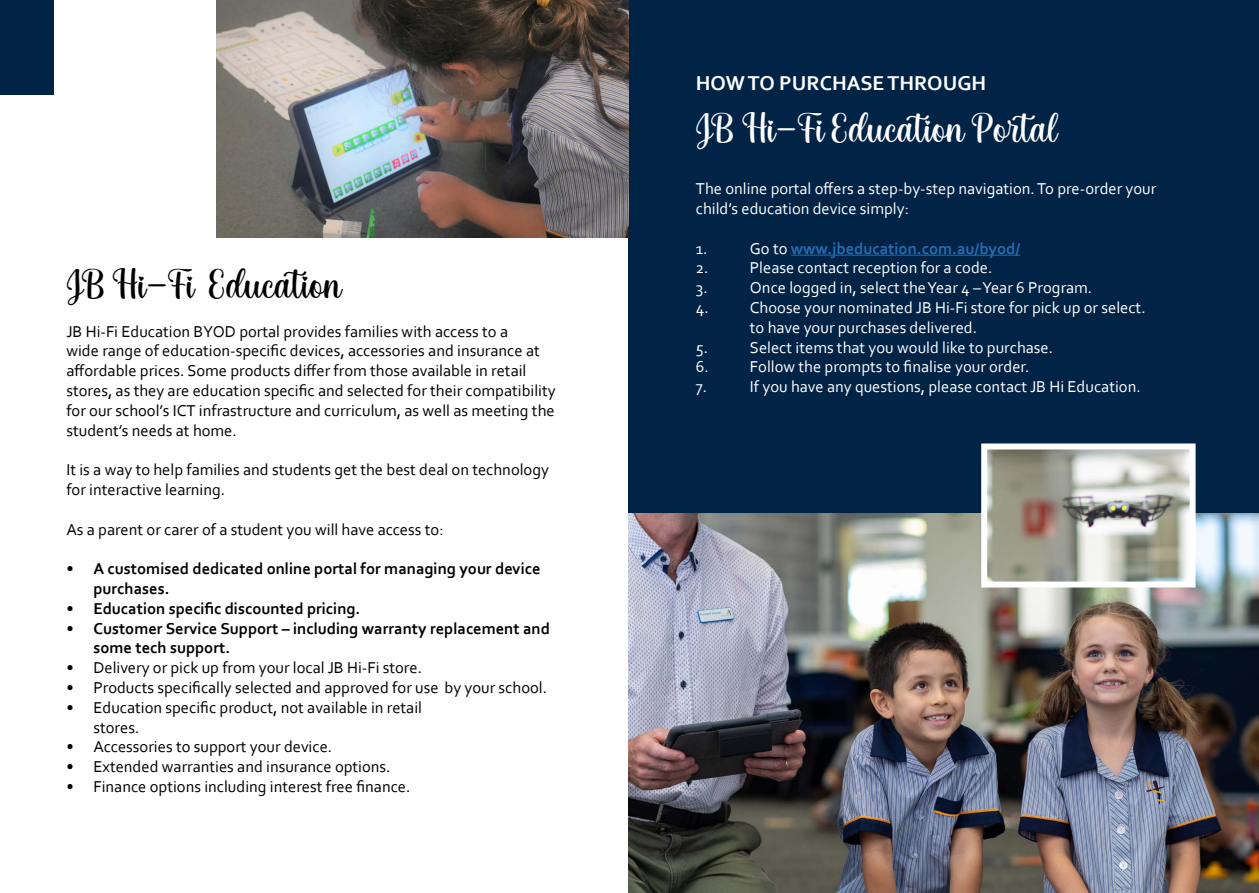
<style>
.page{position:relative;width:1259px;height:893px;background:#fff}
.page>*{position:absolute;margin:0;border:0;box-sizing:border-box;transform-origin:0 0}
.t1{font:45px "josephsophia";color:#fff}
.t2{font:45px "josephsophia";color:#000}
.t3{font:700 21px "Corbel";color:#fff}
.t4{font:16.5px/19.8px "Corbel";color:#000}
.t5{font:16.5px/19.8px "Corbel";color:#fff}
.t6{font:700 16.5px/19.8px "Corbel";color:#000}
.t7{font:700 16.5px "Corbel";color:#266db6}
.s1{font-weight:400;color:#fff}
</style>
<div class="page">
<div style="left:0;top:0;width:53px;height:95px;background:#002346"></div>
<div style="left:629px;top:0;width:630px;height:516px;background:#002346"></div>
<hr style="left:791px;top:255px;width:229px;height:1px;background:#266db6">
<img style="left:628px;top:513px;width:631px;height:380px">
<img style="left:988px;top:450px;width:200px;height:130px">
<div style="left:981px;top:443px;width:214px;height:144px;border:6px solid #fff"></div>
<img style="left:217px;top:0;width:412px;height:237px">
<h1 class="t2" style="left:66px;top:259px;width:277px">JB Hi-Fi Education</h1>
<p class="t4" style="left:66px;top:321px;width:491px">JB Hi-Fi Education BYOD portal provides families with access to a<br>wide range of education-specific devices, accessories and insurance at affordable prices. Some products differ from those available in retail stores, as they are education specific and selected for their compatibility for our school’s ICT infrastructure and curriculum, as well as meeting the student’s needs at home.</p>
<p class="t4" style="left:66px;top:459px;width:484px">It is a way to help families and students get the best deal on technology for interactive learning.</p>
<p class="t4" style="left:66px;top:519px;width:379px">As a parent or carer of a student you will have access to:</p>
<p class="t6" style="left:93px;top:558px;width:449px;text-indent:-27px">• A customised dedicated online portal for managing your device purchases.</p>
<p class="t6" style="left:66px;top:598px;width:295px">• Education specific discounted pricing.</p>
<p class="t6" style="left:93px;top:618px;width:458px;text-indent:-27px">• Customer Service Support – including warranty replacement and some tech support.</p>
<p class="t4" style="left:66px;top:657px;width:357px">• Delivery or pick up from your local JB Hi-Fi store.</p>
<p class="t4" style="left:66px;top:677px;width:482px">• Products specifically selected and approved for use by your school.</p>
<p class="t4" style="left:93px;top:697px;width:330px;text-indent:-27px">• Education specific product, not available in retail stores.</p>
<p class="t4" style="left:66px;top:737px;width:267px">• Accessories to support your device.</p>
<p class="t4" style="left:66px;top:756px;width:326px">• Extended warranties and insurance options.</p>
<p class="t4" style="left:66px;top:776px;width:346px">• Finance options including interest free finance.</p>
<p class="t3" style="left:696px;top:70px;width:292px">HOW TO PURCHASE THROUGH</p>
<h1 class="t1" style="left:696px;top:102px;width:363px">JB Hi-Fi Education Portal</h1>
<p class="t5" style="left:696px;top:178px;width:462px">The online portal offers a step-by-step navigation. To pre-order your child’s education device simply:</p>
<p class="t5" style="left:696px;top:238px;width:13px">1.</p>
<p class="t7" style="left:750px;top:238px;width:272px"><span class="s1">Go to</span> www.jbeducation.com.au/byod/</p>
<p class="t5" style="left:696px;top:258px;width:14px">2.</p>
<p class="t5" style="left:750px;top:258px;width:244px">Please contact reception for a code.</p>
<p class="t5" style="left:696px;top:277px;width:13px">3.</p>
<p class="t5" style="left:750px;top:277px;width:344px">Once logged in, select the Year 4 – Year 6 Program.</p>
<p class="t5" style="left:696px;top:297px;width:14px">4.</p>
<p class="t5" style="left:750px;top:297px;width:397px">Choose your nominated JB Hi-Fi store for pick up or select. to have your purchases delivered.</p>
<p class="t5" style="left:696px;top:337px;width:14px">5.</p>
<p class="t5" style="left:750px;top:337px;width:305px">Select items that you would like to purchase.</p>
<p class="t5" style="left:696px;top:357px;width:15px">6.</p>
<p class="t5" style="left:750px;top:357px;width:281px">Follow the prompts to finalise your order.</p>
<p class="t5" style="left:696px;top:376px;width:13px">7.</p>
<p class="t5" style="left:750px;top:376px;width:392px">If you have any questions, please contact JB Hi Education.</p>
</div>
